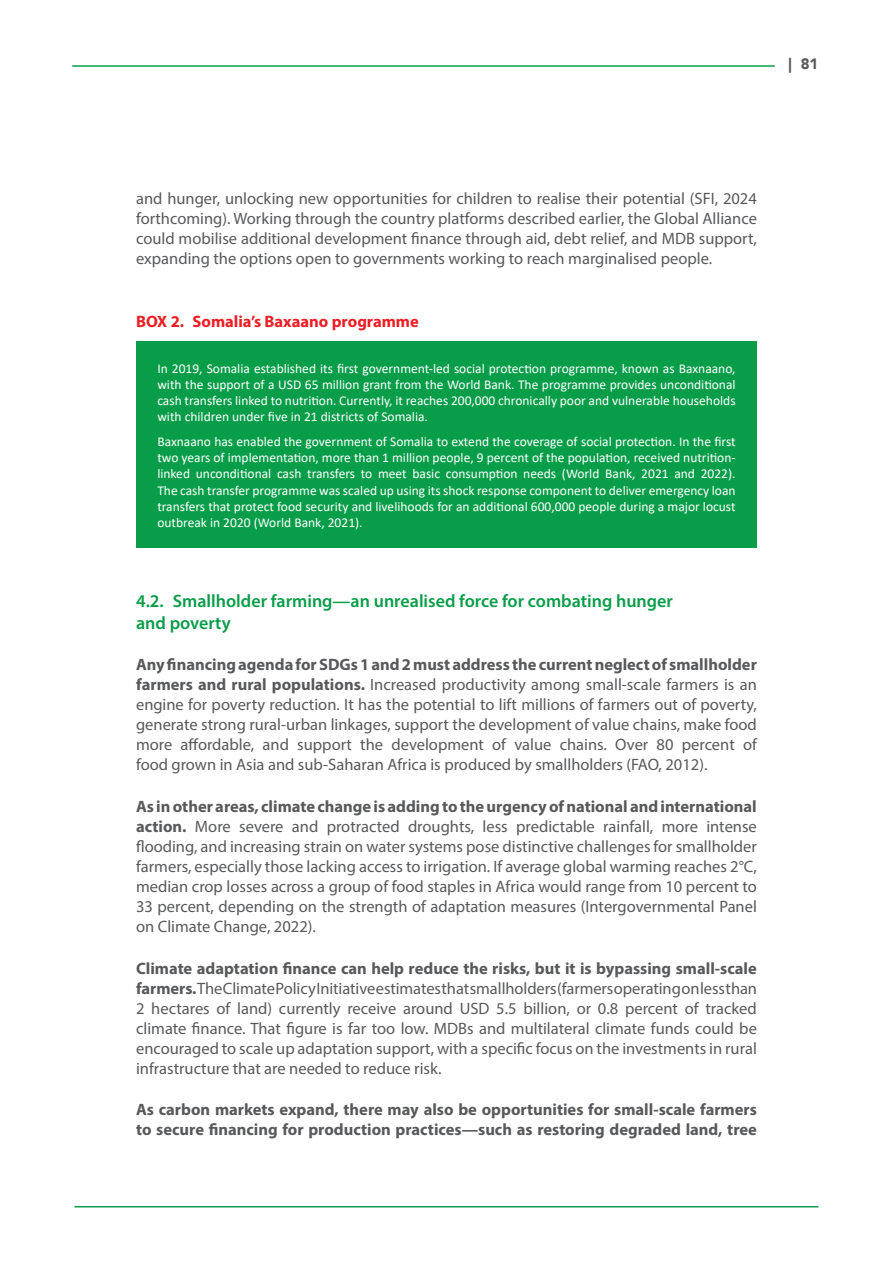
<style>
.page{position:relative;width:893px;height:1263px;background:#fff}
.page>*{position:absolute;margin:0;border:0;box-sizing:border-box;transform-origin:0 0}
.t1{font:600 18px/21.9px "Myriad Pro";color:#089d49}
.t2{font:16.5px/20.1px "Myriad Pro";color:#58595b;text-align:justify}
.t3{font:700 16.5px/20.1px "Myriad Pro";color:#58595b}
.t4{font:700 16.5px "Myriad Pro";color:#ed1d24}
.t5{font:900 15px "Avenir";color:#58595b}
.t6{font:13.5px/16.2px "Calibri";color:#fff;text-align:justify}
.s1{font-weight:700}
</style>
<div class="page">
<hr style="left:75px;top:1206px;width:743px;height:1px;background:#089d49">
<hr style="left:72px;top:65px;width:703px;height:2px;background:#089d49">
<div style="left:136px;top:341px;width:621px;height:207px;background:#089d49"></div>
<p class="t5" style="left:788px;top:51px;width:31px">| 81</p>
<p class="t2" style="left:136px;top:188px;width:622px">and hunger, unlocking new opportunities for children to realise their potential (SFI, 2024 forthcoming). Working through the country platforms described earlier, the Global Alliance could mobilise additional development finance through aid, debt relief, and MDB support, expanding the options open to governments working to reach marginalised people.</p>
<p class="t4" style="left:136px;top:310px;width:284px">BOX 2. Somalia’s Baxaano programme</p>
<p class="t6" style="left:157px;top:360px;width:580px">In 2019, Somalia established its first government-led social protection programme, known as Baxnaano, with the support of a USD 65 million grant from the World Bank. The programme provides unconditional cash transfers linked to nutrition. Currently, it reaches 200,000 chronically poor and vulnerable households with children under five in 21 districts of Somalia.</p>
<p class="t6" style="left:157px;top:433px;width:580px">Baxnaano has enabled the government of Somalia to extend the coverage of social protection. In the first two years of implementation, more than 1 million people, 9 percent of the population, received nutrition&shy;linked unconditional cash transfers to meet basic consumption needs (World Bank, 2021 and 2022).<br>The cash transfer programme was scaled up using its shock response component to deliver emergency loan transfers that protect food security and livelihoods for an additional 600,000 people during a major locust outbreak in 2020 (World Bank, 2021).</p>
<p class="t1" style="left:136px;top:589px;width:538px">4.2. Smallholder farming—an unrealised force for combating hunger and poverty</p>
<p class="t2" style="left:136px;top:654px;width:622px"><span class="s1">Any financing agenda for SDGs 1 and 2 must address the current neglect of smallholder farmers and rural populations.</span> Increased productivity among small-scale farmers is an engine for poverty reduction. It has the potential to lift millions of farmers out of poverty, generate strong rural-urban linkages, support the development of value chains, make food more affordable, and support the development of value chains. Over 80 percent of food grown in Asia and sub-Saharan Africa is produced by smallholders (FAO, 2012).</p>
<p class="t2" style="left:136px;top:796px;width:622px"><span class="s1">As in other areas, climate change is adding to the urgency of national and international action.</span> More severe and protracted droughts, less predictable rainfall, more intense flooding, and increasing strain on water systems pose distinctive challenges for smallholder farmers, especially those lacking access to irrigation. If average global warming reaches 2°C, median crop losses across a group of food staples in Africa would range from 10 percent to 33 percent, depending on the strength of adaptation measures (Intergovernmental Panel on Climate Change, 2022).</p>
<p class="t2" style="left:136px;top:958px;width:622px"><span class="s1">Climate adaptation finance can help reduce the risks, but it is bypassing small-scale farmers.</span> The Climate Policy Initiative estimates that smallholders (farmers operating on less than 2 hectares of land) currently receive around USD 5.5 billion, or 0.8 percent of tracked climate finance. That figure is far too low. MDBs and multilateral climate funds could be encouraged to scale up adaptation support, with a specific focus on the investments in rural infrastructure that are needed to reduce risk.</p>
<p class="t3" style="left:136px;top:1099px;width:622px">As carbon markets expand, there may also be opportunities for small-scale farmers to secure financing for production practices—such as restoring degraded land, tree</p>
</div>
